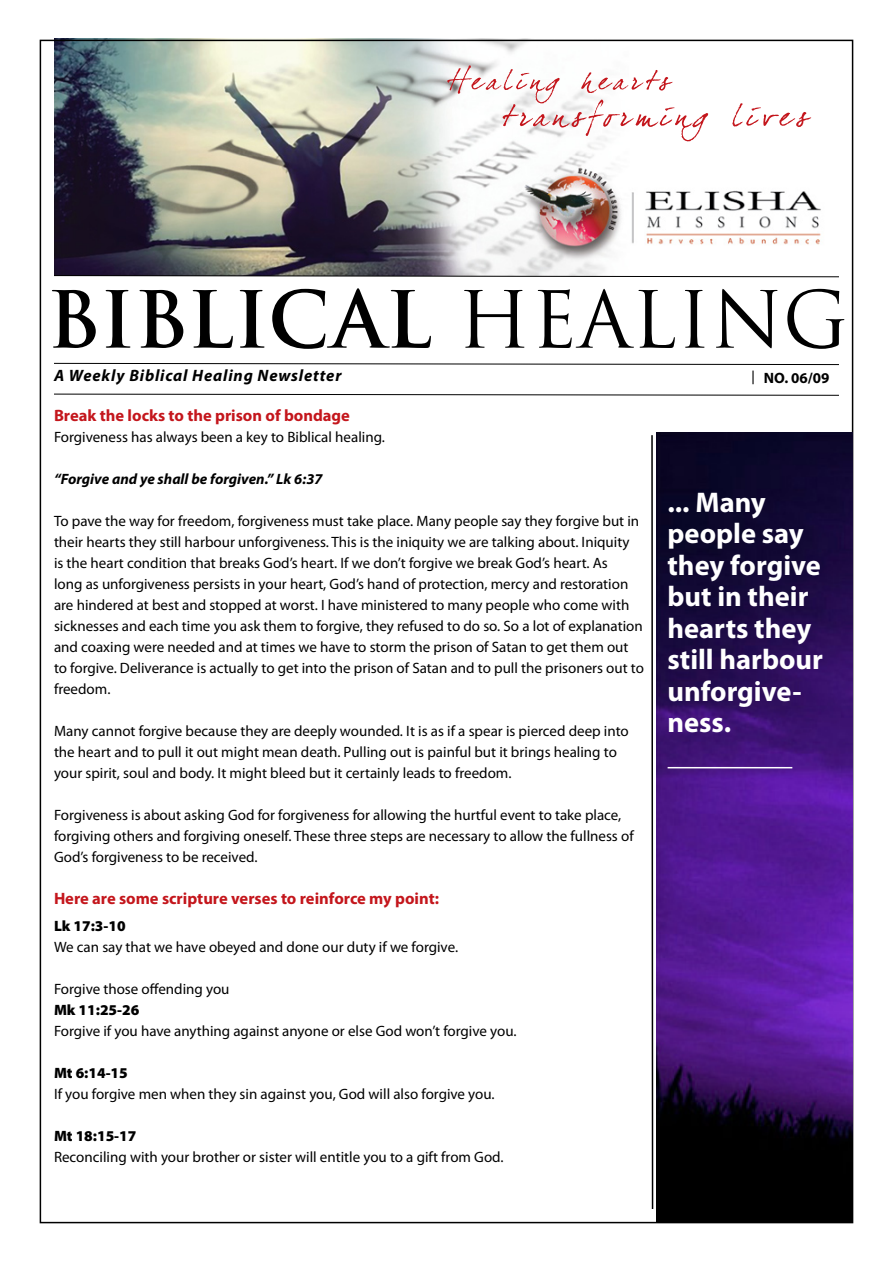
<style>
.page{position:relative;width:893px;height:1263px;background:#fff}
.page>*{position:absolute;margin:0;border:0;box-sizing:border-box;transform-origin:0 0}
.t1{font:700 76.5px "Trajan Pro";letter-spacing:.005em;color:#000}
.t2{font:700 28.5px/31.5px "Myriad Pro";color:#fff}
.t3{font:700 16.5px "Myriad Pro";color:#c4161c}
.t4{font:italic 700 16.5px "Myriad Pro";letter-spacing:.05em;color:#000}
.t5{font:15px/21px "Myriad Pro";color:#000}
.t6{font:900 15px "Myriad Pro";color:#000}
.t7{font:italic 700 15px "Myriad Pro";color:#000}
.t8{font:700 15px "Myriad Pro";color:#000}
.s1{font-weight:400}
</style>
<div class="page">
<img style="left:54px;top:38px;width:799px;height:237px">
<img style="left:656px;top:433px;width:197px;height:789px">
<svg style="left:447px;top:65px;width:364px;height:76px"></svg>
<svg style="left:752px;top:371px;width:2px;height:13px"></svg>
<svg style="left:54px;top:275px;width:785px;height:3px"></svg>
<svg style="left:54px;top:363px;width:785px;height:2px;background:#808080"></svg>
<svg style="left:54px;top:393px;width:785px;height:3px"></svg>
<svg style="left:651px;top:435px;width:3px;height:774px"></svg>
<hr style="left:668px;top:767px;width:124px;height:1px;background:#fff">
<h1 class="t1" style="left:47px;top:272px;width:803px">BIBLICAL <span class="s1">HEALING</span></h1>
<p class="t4" style="left:54px;top:365px;width:289px">A Weekly Biblical Healing Newsletter</p>
<p class="t8" style="left:764px;top:368px;width:67px">NO. 06/09</p>
<p class="t3" style="left:54px;top:404px;width:297px">Break the locks to the prison of bondage</p>
<p class="t5" style="left:54px;top:426px;width:332px">Forgiveness has always been a key to Biblical healing.</p>
<p class="t7" style="left:54px;top:469px;width:270px">“Forgive and ye shall be forgiven.” Lk 6:37</p>
<p class="t5" style="left:54px;top:510px;width:591px">To pave the way for freedom, forgiveness must take place. Many people say they forgive but in their hearts they still harbour unforgiveness. This is the iniquity we are talking about. Iniquity<br>is the heart condition that breaks God’s heart. If we don’t forgive we break God’s heart. As<br>long as unforgiveness persists in your heart, God’s hand of protection, mercy and restoration are hindered at best and stopped at worst. I have ministered to many people who come with sicknesses and each time you ask them to forgive, they refused to do so. So a lot of explanation and coaxing were needed and at times we have to storm the prison of Satan to get them out to forgive. Deliverance is actually to get into the prison of Satan and to pull the prisoners out to freedom.</p>
<p class="t5" style="left:54px;top:720px;width:576px">Many cannot forgive because they are deeply wounded. It is as if a spear is pierced deep into the heart and to pull it out might mean death. Pulling out is painful but it brings healing to your spirit, soul and body. It might bleed but it certainly leads to freedom.</p>
<p class="t5" style="left:54px;top:804px;width:581px">Forgiveness is about asking God for forgiveness for allowing the hurtful event to take place, forgiving others and forgiving oneself. These three steps are necessary to allow the fullness of<br>God’s forgiveness to be received.</p>
<p class="t3" style="left:54px;top:887px;width:386px">Here are some scripture verses to reinforce my point:</p>
<p class="t6" style="left:54px;top:915px;width:73px">Lk 17:3-10</p>
<p class="t5" style="left:54px;top:936px;width:406px">We can say that we have obeyed and done our duty if we forgive.</p>
<p class="t5" style="left:54px;top:978px;width:177px">Forgive those offending you</p>
<p class="t6" style="left:54px;top:999px;width:87px">Mk 11:25-26</p>
<p class="t5" style="left:54px;top:1020px;width:464px">Forgive if you have anything against anyone or else God won’t forgive you.</p>
<p class="t6" style="left:54px;top:1062px;width:75px">Mt 6:14-15</p>
<p class="t5" style="left:54px;top:1083px;width:442px">If you forgive men when they sin against you, God will also forgive you.</p>
<p class="t6" style="left:54px;top:1125px;width:84px">Mt 18:15-17</p>
<p class="t5" style="left:54px;top:1146px;width:451px">Reconciling with your brother or sister will entitle you to a gift from God.</p>
<h2 class="t2" style="left:667px;top:485px;width:157px">... Many people say they forgive but in their hearts they still harbour unforgive&shy;ness.</h2>
</div>
